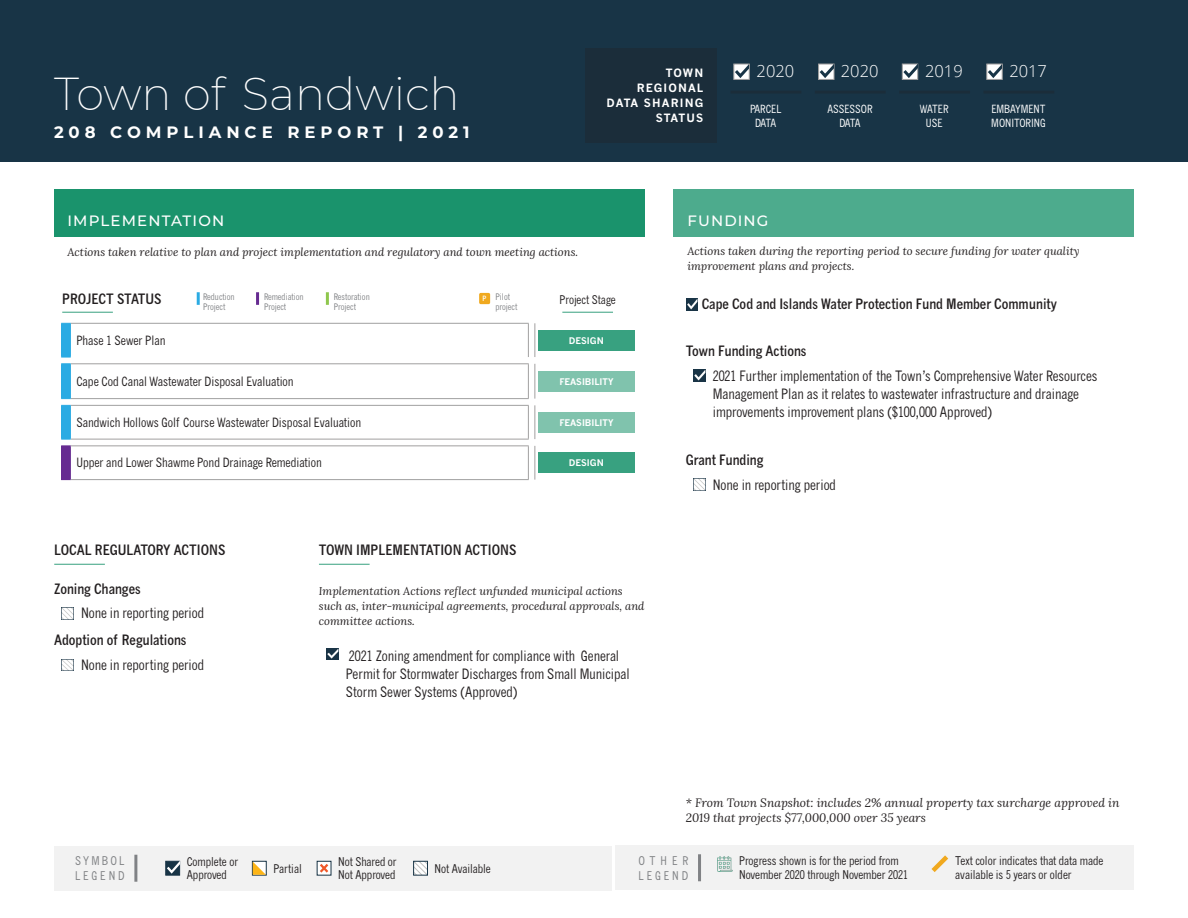
<style>
.page{position:relative;width:1188px;height:918px;background:#fff}
.page>*{position:absolute;margin:0;border:0;box-sizing:border-box;transform-origin:0 0}
.Title__Town_Name{font:200 45px "Montserrat";color:#fff}
.t1{font:700 16.5px "Montserrat";letter-spacing:.3em;color:#fff}
.Data__Year{font:300 16.5px "Open Sans";color:#fff}
.t2{font:500 15px "Montserrat";letter-spacing:.075em;color:#fff}
.t3{font:condensed 14.25px/18px "News Gothic MT Std";color:#231f20}
.Section_Text_H1{font:700 condensed 14.25px "News Gothic MT Std";color:#231f20}
.Section_Text_H1_far{font:700 condensed 14.25px "News Gothic MT Std";color:#231f20}
.Imp_Project_title{font:condensed 12.75px "News Gothic MT Std";color:#231f20}
.Top_Row_Header_2{font:condensed 12px/13.5px "News Gothic MT Std";color:#231f20}
.t4{font:italic 12px/14.4px "Lora";color:#231f20}
.t5{font:condensed 12px/15px "News Gothic MT Std";letter-spacing:.21em;color:#808285}
.t6{font:condensed 12px/15px "News Gothic MT Std";letter-spacing:.24em;color:#808285}
.Section_heading-intr{font:italic 11.25px/15px "Lora";color:#231f20}
.t7{font:condensed 11.25px/13.5px "News Gothic MT Std";color:#fff;text-align:center}
.t8{font:700 11.25px/15px "News Gothic MT Std";letter-spacing:.1em;color:#fff;text-align:right}
.t9{font:condensed 11.25px/13.5px "News Gothic MT Std";letter-spacing:-.025em;color:#fff;text-align:center}
.t10{font:condensed 9px/10.1px "News Gothic MT Std";color:#808285}
.Imp_Project_Stage{font:700 9px "News Gothic MT Std";color:#fff}
.t11{font:700 condensed 7.2px "News Gothic MT Std";color:#fff}
</style>
<div class="page">
<div style="left:54px;top:846px;width:557px;height:44px;background:#f2f2f2"></div>
<div style="left:616px;top:846px;width:518px;height:44px;background:#f2f2f2"></div>
<svg style="left:252px;top:861px;width:15px;height:15px"></svg>
<svg style="left:165px;top:861px;width:15px;height:15px"></svg>
<svg style="left:316px;top:861px;width:16px;height:15px"></svg>
<svg style="left:413px;top:861px;width:15px;height:15px"></svg>
<hr style="left:134px;top:855px;width:3px;height:27px;background:#808285">
<hr style="left:698px;top:854px;width:3px;height:27px;background:#808285">
<svg style="left:931px;top:855px;width:18px;height:17px"></svg>
<div style="left:0;top:0;width:1188px;height:162px;background:#183446"></div>
<div style="left:585px;top:48px;width:132px;height:94px;background:#1b2d3a"></div>
<hr style="left:730px;top:91px;width:71px;height:3px;background:#231f20">
<hr style="left:815px;top:91px;width:71px;height:3px;background:#231f20">
<hr style="left:899px;top:91px;width:71px;height:3px;background:#231f20">
<hr style="left:983px;top:91px;width:71px;height:3px;background:#231f20">
<svg style="left:818px;top:63px;width:17px;height:17px"></svg>
<svg style="left:733px;top:63px;width:17px;height:17px"></svg>
<div style="left:54px;top:189px;width:591px;height:48px;background:#1a936c"></div>
<div style="left:674px;top:189px;width:460px;height:48px;background:#4dab8d"></div>
<svg style="left:686px;top:299px;width:12px;height:11px"></svg>
<img style="left:717px;top:856px;width:16px;height:16px">
<svg style="left:901px;top:63px;width:18px;height:17px"></svg>
<svg style="left:986px;top:63px;width:17px;height:17px"></svg>
<hr style="left:319px;top:564px;width:51px;height:1px;background:#4dab8d">
<svg style="left:62px;top:607px;width:12px;height:12px"></svg>
<svg style="left:62px;top:659px;width:12px;height:12px"></svg>
<hr style="left:54px;top:564px;width:51px;height:1px;background:#4dab8d">
<svg style="left:694px;top:370px;width:12px;height:12px"></svg>
<svg style="left:694px;top:479px;width:12px;height:12px"></svg>
<svg style="left:327px;top:648px;width:12px;height:12px"></svg>
<svg style="left:62px;top:292px;width:573px;height:188px"></svg>
<div style="left:62px;top:446px;width:8px;height:34px;background:#662b91"></div>
<hr style="left:71px;top:479px;width:458px;height:1px;background:#a1a0a0">
<hr style="left:528px;top:446px;width:1px;height:33px;background:#a1a0a0">
<hr style="left:534px;top:446px;width:1px;height:34px;background:#a1a0a0">
<svg style="left:61px;top:318px;width:574px;height:128px"></svg>
<hr style="left:61px;top:446px;width:1px;height:33px;background:#662b91">
<hr style="left:70px;top:446px;width:1px;height:33px;background:#662b91">
<hr style="left:62px;top:312px;width:51px;height:1px;background:#4dab8d">
<hr style="left:562px;top:312px;width:51px;height:1px;background:#4dab8d">
<div style="left:538px;top:330px;width:96px;height:20px;background:#38a180"></div>
<div style="left:538px;top:371px;width:96px;height:20px;background:#80c3ad"></div>
<div style="left:538px;top:412px;width:96px;height:20px;background:#80c3ad"></div>
<div style="left:538px;top:452px;width:96px;height:21px;background:#38a180"></div>
<div style="left:479px;top:293px;width:11px;height:11px;background:#f0a91f;border-radius:2px"></div>
<svg style="left:326px;top:292px;width:3px;height:13px"></svg>
<svg style="left:256px;top:292px;width:3px;height:13px"></svg>
<svg style="left:197px;top:292px;width:3px;height:13px"></svg>
<p class="Title__Town_Name" style="left:54px;top:64px;width:407px">Town of Sandwich</p>
<p class="t1" style="left:54px;top:120px;width:417px">208 COMPLIANCE REPORT | 2021</p>
<p class="t2" style="left:68px;top:210px;width:158px">IMPLEMENTATION</p>
<p class="Section_heading-intr" style="left:68px;top:245px;width:512px">Actions taken relative to plan and project implementation and regulatory and town meeting actions.</p>
<p class="t8" style="left:606px;top:65px;width:98px">TOWN<br>REGIONAL<br>DATA SHARING<br>STATUS</p>
<p class="Data__Year" style="left:757px;top:60px;width:39px">2020</p>
<p class="Data__Year" style="left:841px;top:60px;width:39px">2020</p>
<p class="Data__Year" style="left:925px;top:60px;width:39px">2019</p>
<p class="Data__Year" style="left:1009px;top:60px;width:39px">2017</p>
<p class="t9" style="left:750px;top:102px;width:33px">PARCEL<br>DATA</p>
<p class="t7" style="left:827px;top:102px;width:47px">ASSESSOR<br>DATA</p>
<p class="t7" style="left:920px;top:102px;width:30px">WATER<br>USE</p>
<p class="t7" style="left:991px;top:102px;width:56px;text-align:left">EMBAYMENT<br>MONITORING</p>
<p class="t2" style="left:687px;top:210px;width:83px">FUNDING</p>
<p class="Section_heading-intr" style="left:687px;top:243px;width:394px">Actions taken during the reporting period to secure funding for water quality improvement plans and projects.</p>
<p class="t10" style="left:203px;top:291px;width:33px">Reduction<br>Project</p>
<p class="t10" style="left:496px;top:291px;width:23px">Pilot project</p>
<p class="t10" style="left:264px;top:291px;width:41px">Remediation<br>Project</p>
<p class="t10" style="left:334px;top:291px;width:37px">Restoration</p>
<p class="t11" style="left:482px;top:294px;width:5px">P</p>
<p class="t10" style="left:334px;top:302px;width:24px">Project</p>
<p class="Section_Text_H1" style="left:62px;top:290px;width:101px">PROJECT STATUS</p>
<p class="Top_Row_Header_2" style="left:560px;top:293px;width:58px">Project Stage</p>
<p class="Imp_Project_title" style="left:76px;top:333px;width:91px">Phase 1 Sewer Plan</p>
<p class="Imp_Project_Stage" style="left:569px;top:335px;width:37px">DESIGN</p>
<p class="Imp_Project_title" style="left:76px;top:374px;width:219px">Cape Cod Canal Wastewater Disposal Evaluation</p>
<p class="Imp_Project_Stage" style="left:559px;top:376px;width:56px">FEASIBILITY</p>
<p class="Imp_Project_title" style="left:76px;top:415px;width:286px">Sandwich Hollows Golf Course Wastewater Disposal Evaluation</p>
<p class="Imp_Project_Stage" style="left:559px;top:417px;width:56px">FEASIBILITY</p>
<p class="Imp_Project_title" style="left:76px;top:455px;width:247px">Upper and Lower Shawme Pond Drainage Remediation</p>
<p class="Imp_Project_Stage" style="left:569px;top:457px;width:37px">DESIGN</p>
<p class="Section_Text_H1" style="left:54px;top:541px;width:173px">LOCAL REGULATORY ACTIONS</p>
<p class="Section_Text_H1_far" style="left:54px;top:580px;width:88px">Zoning Changes</p>
<p class="t3" style="left:68px;top:604px;width:138px">• None in reporting period</p>
<p class="Section_Text_H1_far" style="left:54px;top:631px;width:134px">Adoption of Regulations</p>
<p class="t3" style="left:68px;top:656px;width:138px">• None in reporting period</p>
<p class="Section_Text_H1" style="left:319px;top:541px;width:199px">TOWN IMPLEMENTATION ACTIONS</p>
<p class="Section_heading-intr" style="left:319px;top:583px;width:327px">Implementation Actions reflect unfunded municipal actions such as, inter-municipal agreements, procedural approvals, and committee actions.</p>
<p class="t3" style="left:346px;top:646px;width:285px;text-indent:-14px">• 2021 Zoning amendment for compliance with General<br>Permit for Stormwater Discharges from Small Municipal<br>Storm Sewer Systems (Approved)</p>
<p class="Section_Text_H1" style="left:702px;top:295px;width:357px">Cape Cod and Islands Water Protection Fund Member Community</p>
<p class="Section_Text_H1" style="left:686px;top:342px;width:122px">Town Funding Actions</p>
<p class="t3" style="left:713px;top:367px;width:386px;text-indent:-14px">• 2021 Further implementation of the Town’s Comprehensive Water Resources<br>Management Plan as it relates to wastewater infrastructure and drainage improvements improvement plans ($100,000 Approved)</p>
<p class="Section_Text_H1" style="left:686px;top:451px;width:79px">Grant Funding</p>
<p class="t3" style="left:699px;top:476px;width:138px">• None in reporting period</p>
<p class="t4" style="left:686px;top:796px;width:435px">* From Town Snapshot: includes 2% annual property tax surcharge approved in<br>2019 that projects $77,000,000 over 35 years</p>
<p class="t5" style="left:75px;top:853px;width:51px">SYMBOL<br>LEGEND</p>
<p class="t6" style="left:639px;top:853px;width:51px">OTHER<br>LEGEND</p>
<p class="Top_Row_Header_2" style="left:955px;top:854px;width:149px">Text color indicates that data made available is 5 years or older</p>
<p class="Top_Row_Header_2" style="left:739px;top:854px;width:170px">Progress shown is for the period from<br>November 2020 through November 2021</p>
<p class="Top_Row_Header_2" style="left:187px;top:855px;width:53px">Complete or<br>Approved</p>
<p class="Top_Row_Header_2" style="left:273px;top:862px;width:30px">Partial</p>
<p class="Top_Row_Header_2" style="left:338px;top:855px;width:60px">Not Shared or<br>Not Approved</p>
<p class="Top_Row_Header_2" style="left:435px;top:862px;width:58px">Not Available</p>
</div>
